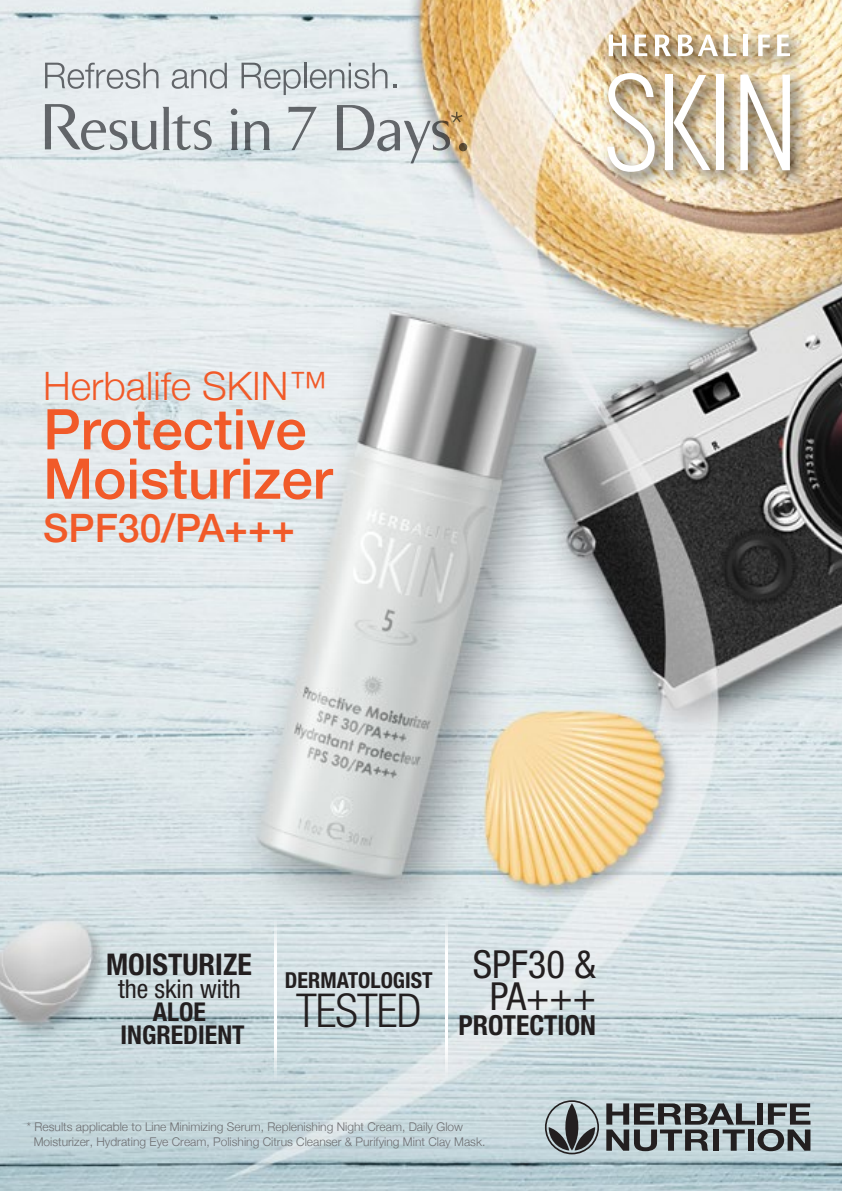
<style>
.page{position:relative;width:842px;height:1191px;background:#fff}
.page>*{position:absolute;margin:0;border:0;box-sizing:border-box;transform-origin:0 0}
.t1{font:500 56.2px/49.4px "Helvetica Neue";color:#f15a29}
.t2{font:300 condensed 46.8px "Helvetica Neue";letter-spacing:-.02em;color:#231f20}
.t3{font:300 39.2px "Helvetica Neue";color:#f15a29}
.t4{font:500 39.2px "Helvetica Neue";color:#f15a29}
.t5{font:condensed 38.8px/32.4px "Helvetica Neue";color:#231f20;text-align:center}
.t6{font:700 condensed 30px "Helvetica Neue";color:#231f20}
.t7{font:700 condensed 27.6px "Helvetica Neue";color:#231f20}
.t8{font:700 condensed 26px/23px "Helvetica Neue";color:#231f20;text-align:center}
.t9{font:condensed 26px "Helvetica Neue";color:#231f20}
.t10{font:700 condensed 22px "Helvetica Neue";color:#231f20}
.t11{font:300 12px/14.4px "Helvetica Neue";color:#6d6e71}
</style>
<div class="page">
<img style="left:0;top:0;width:842px;height:1191px">
<svg style="left:0;top:0;width:35px;height:1186px;fill:#dce6e9"></svg>
<img style="left:596px;top:23px;width:217px;height:172px">
<svg style="left:609px;top:35px;width:17px;height:21px"></svg>
<svg style="left:634px;top:35px;width:13px;height:21px"></svg>
<svg style="left:655px;top:35px;width:16px;height:21px"></svg>
<svg style="left:678px;top:35px;width:40px;height:21px"></svg>
<svg style="left:724px;top:35px;width:12px;height:21px"></svg>
<div style="left:743px;top:35px;width:5px;height:21px;background:#fff"></div>
<svg style="left:758px;top:35px;width:12px;height:21px"></svg>
<svg style="left:777px;top:35px;width:13px;height:21px"></svg>
<svg style="left:607px;top:73px;width:48px;height:99px"></svg>
<div style="left:716px;top:75px;width:7px;height:95px;background:#fff"></div>
<svg style="left:740px;top:75px;width:50px;height:95px"></svg>
<div style="left:665px;top:75px;width:8px;height:95px;background:#fff"></div>
<svg style="left:673px;top:75px;width:37px;height:95px"></svg>
<svg style="left:459px;top:143px;width:8px;height:8px"></svg>
<svg style="left:244px;top:121px;width:26px;height:29px"></svg>
<svg style="left:288px;top:107px;width:29px;height:43px"></svg>
<svg style="left:45px;top:104px;width:167px;height:46px"></svg>
<svg style="left:45px;top:63px;width:114px;height:26px"></svg>
<svg style="left:172px;top:63px;width:55px;height:26px"></svg>
<svg style="left:242px;top:63px;width:59px;height:32px"></svg>
<hr style="left:304px;top:63px;width:2px;height:25px;background:#6d6e71">
<svg style="left:310px;top:63px;width:77px;height:26px"></svg>
<svg style="left:393px;top:84px;width:3px;height:4px"></svg>
<svg style="left:231px;top:122px;width:7px;height:28px"></svg>
<div style="left:231px;top:108px;width:6px;height:7px;background:#606468;border-radius:50%"></div>
<svg style="left:337px;top:105px;width:125px;height:58px"></svg>
<svg style="left:545px;top:1100px;width:54px;height:54px"></svg>
<svg style="left:606px;top:1103px;width:204px;height:48px"></svg>
<svg style="left:274px;top:908px;width:2px;height:172px"></svg>
<svg style="left:445px;top:908px;width:2px;height:172px"></svg>
<h3 class="t3" style="left:43px;top:354px;width:285px">Herbalife SKIN™</h3>
<h1 class="t1" style="left:43px;top:400px;width:291px">Protective<br>Moisturizer</h1>
<h3 class="t4" style="left:43px;top:496px;width:253px">SPF30/PA+++</h3>
<h3 class="t6" style="left:106px;top:945px;width:147px">MOISTURIZE</h3>
<h3 class="t9" style="left:118px;top:973px;width:124px">the skin with</h3>
<h3 class="t8" style="left:120px;top:999px;width:126px">ALOE<br>INGREDIENT</h3>
<h3 class="t10" style="left:285px;top:966px;width:149px">DERMATOLOGIST</h3>
<h2 class="t2" style="left:296px;top:983px;width:127px">TESTED</h2>
<h3 class="t5" style="left:473px;top:947px;width:125px">SPF30 &amp;<br>PA+++</h3>
<h3 class="t7" style="left:458px;top:1008px;width:139px">PROTECTION</h3>
<p class="t11" style="left:34px;top:1118px;width:453px;text-indent:-7px">* Results applicable to Line Minimizing Serum, Replenishing Night Cream, Daily Glow<br>Moisturizer, Hydrating Eye Cream, Polishing Citrus Cleanser &amp; Purifying Mint Clay Mask.</p>
</div>
